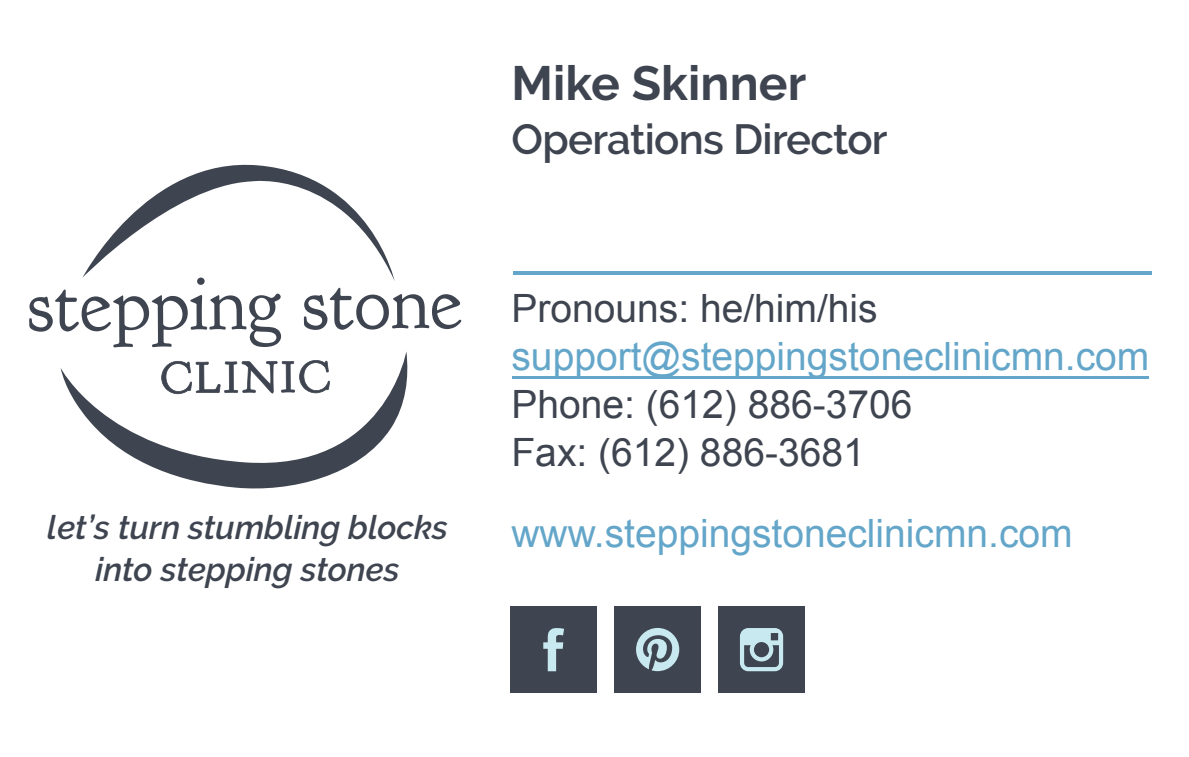
<style>
.page{position:relative;width:1189px;height:757px;background:#fff}
.page>*{position:absolute;margin:0;border:0;box-sizing:border-box;transform-origin:0 0}
.t1{font:700 48px "Raleway";letter-spacing:.005em;color:#3f4550}
.t2{font:600 42px "Raleway";letter-spacing:-.015em;color:#3f4550}
.t3{font:39px "Arial";color:#64a6c9}
.t4{font:39px/48px "Arial";color:#3f4550}
.t5{font:italic 600 33px/42px "Raleway";color:#3f4550;text-align:center}
</style>
<div class="page">
<hr style="left:512px;top:376px;width:636px;height:3px;background:#64a6c9">
<svg style="left:29px;top:281px;width:252px;height:66px"></svg>
<svg style="left:304px;top:288px;width:157px;height:42px"></svg>
<svg style="left:82px;top:164px;width:313px;height:117px"></svg>
<svg style="left:61px;top:351px;width:347px;height:138px"></svg>
<div style="left:510px;top:606px;width:87px;height:87px;background:#3f4550"></div>
<svg style="left:543px;top:628px;width:21px;height:43px"></svg>
<div style="left:718px;top:606px;width:87px;height:87px;background:#3f4550"></div>
<svg style="left:740px;top:628px;width:43px;height:43px"></svg>
<div style="left:614px;top:606px;width:87px;height:87px;background:#3f4550"></div>
<svg style="left:636px;top:628px;width:43px;height:43px"></svg>
<hr style="left:513px;top:271px;width:639px;height:3px;background:#64a6c9">
<p class="t5" style="left:47px;top:507px;width:402px">let’s turn stumbling blocks into stepping stones</p>
<p class="t1" style="left:511px;top:55px;width:296px">Mike Skinner</p>
<p class="t2" style="left:511px;top:114px;width:378px">Operations Director</p>
<p class="t4" style="left:511px;top:288px;width:368px">Pronouns: he/him/his</p>
<p class="t3" style="left:511px;top:331px;width:639px">support@steppingstoneclinicmn.com</p>
<p class="t4" style="left:511px;top:384px;width:402px">Phone: (612) 886-3706<br>Fax: (612) 886-3681</p>
<p class="t3" style="left:511px;top:519px;width:563px">www.steppingstoneclinicmn.com</p>
</div>
